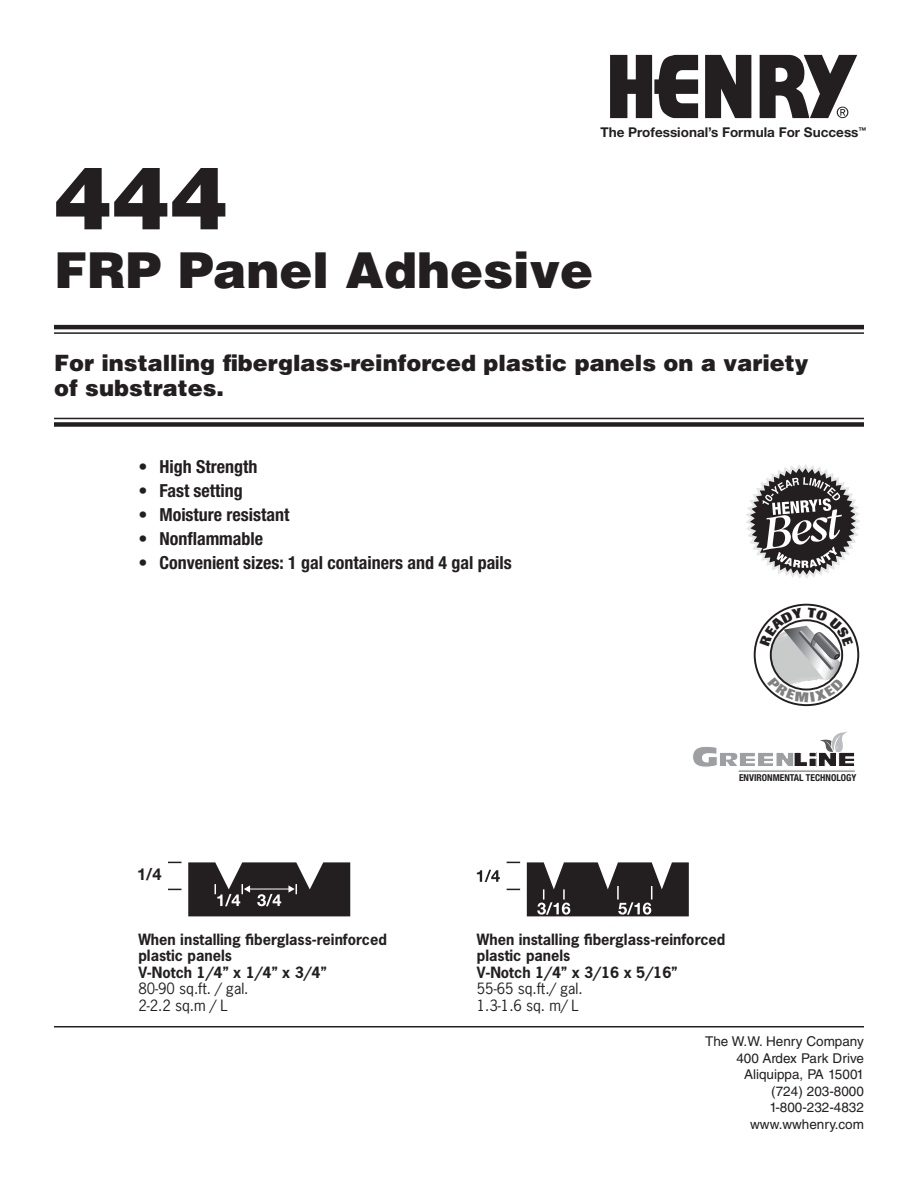
<style>
.page{position:relative;width:918px;height:1188px;background:#fff}
.page>*{position:absolute;margin:0;border:0;box-sizing:border-box;transform-origin:0 0}
.t1{font:900 87px "Helvetica LT Std";color:#231f20}
.t2{font:900 49.5px "Helvetica LT Std";color:#231f20}
.t3{font:900 22.5px/25.5px "Helvetica LT Std";color:#231f20}
.t4{font:700 condensed 18px "Helvetica Neue LT Std";color:#231f20}
.t5{font:700 16.5px "Helvetica Neue";color:#231f20}
.t6{font:700 14.7px/16.5px "News Gothic Std";color:#231f20}
.t7{font:14.7px "News Gothic Std";color:#231f20}
.t8{font:13.5px "Helvetica LT Std";color:#231f20}
.t9{font:700 13.5px "Helvetica Neue LT Std";color:#231f20}
.t10{font:700 condensed 9.6px "Helvetica Neue";color:#231f20}
</style>
<div class="page">
<svg style="left:610px;top:55px;width:88px;height:63px"></svg>
<svg style="left:705px;top:55px;width:46px;height:63px"></svg>
<svg style="left:760px;top:55px;width:97px;height:63px"></svg>
<hr style="left:54px;top:325px;width:810px;height:4px;background:#231f20">
<hr style="left:54px;top:332px;width:810px;height:2px;background:#231f20">
<hr style="left:54px;top:418px;width:810px;height:1px;background:#231f20">
<div style="left:54px;top:422px;width:810px;height:5px;background:#231f20"></div>
<hr style="left:54px;top:1026px;width:810px;height:2px;background:#231f20">
<svg style="left:746px;top:464px;width:114px;height:115px"></svg>
<svg style="left:693px;top:731px;width:162px;height:41px"></svg>
<svg style="left:477px;top:870px;width:23px;height:12px"></svg>
<svg style="left:507px;top:862px;width:13px;height:1px"></svg>
<svg style="left:507px;top:889px;width:13px;height:1px"></svg>
<svg style="left:527px;top:862px;width:162px;height:54px"></svg>
<svg style="left:168px;top:862px;width:14px;height:1px"></svg>
<svg style="left:168px;top:889px;width:14px;height:1px"></svg>
<svg style="left:188px;top:862px;width:162px;height:54px"></svg>
<svg style="left:755px;top:605px;width:103px;height:100px"></svg>
<div style="left:754px;top:604px;width:105px;height:102px;border:2px solid #231f20;border-radius:50%"></div>
<svg style="left:760px;top:608px;width:93px;height:94px"></svg>
<p class="t9" style="left:601px;top:124px;width:267px">The Professional’s Formula For Success<sup>™</sup></p>
<p class="t1" style="left:54px;top:141px;width:176px">444</p>
<p class="t2" style="left:54px;top:238px;width:541px">FRP Panel Adhesive</p>
<p class="t3" style="left:54px;top:349px;width:756px">For installing fiberglass-reinforced plastic panels on a variety of substrates.</p>
<p class="t4" style="left:138px;top:456px;width:120px">• High Strength</p>
<p class="t4" style="left:138px;top:480px;width:106px">• Fast setting</p>
<p class="t4" style="left:138px;top:504px;width:153px">• Moisture resistant</p>
<p class="t4" style="left:138px;top:528px;width:126px">• Nonflammable</p>
<p class="t4" style="left:138px;top:552px;width:375px">• Convenient sizes: 1 gal containers and 4 gal pails</p>
<p class="t5" style="left:137px;top:864px;width:26px">1/4</p>
<p class="t6" style="left:138px;top:931px;width:250px">When installing fiberglass-reinforced plastic panels</p>
<p class="t6" style="left:138px;top:964px;width:190px">V-Notch 1/4” x 1/4” x 3/4”</p>
<p class="t7" style="left:138px;top:979px;width:112px">80-90 sq.ft. / gal.</p>
<p class="t7" style="left:138px;top:996px;width:91px">2-2.2 sq.m / L</p>
<p class="t10" style="left:739px;top:772px;width:119px">ENVIRONMENTAL TECHNOLOGY</p>
<p class="t6" style="left:477px;top:931px;width:250px">When installing fiberglass-reinforced plastic panels</p>
<p class="t6" style="left:477px;top:964px;width:202px">V-Notch 1/4” x 3/16 x 5/16”</p>
<p class="t7" style="left:477px;top:979px;width:107px">55-65 sq.ft./ gal.</p>
<p class="t7" style="left:477px;top:996px;width:104px">1.3-1.6 sq. m/ L</p>
<p class="t8" style="left:705px;top:1034px;width:160px">The W.W. Henry Company</p>
<p class="t8" style="left:736px;top:1050px;width:129px">400 Ardex Park Drive</p>
<p class="t8" style="left:744px;top:1067px;width:121px">Aliquippa, PA 15001</p>
<p class="t8" style="left:771px;top:1083px;width:94px">(724) 203-8000</p>
<p class="t8" style="left:770px;top:1100px;width:96px">1-800-232-4832</p>
<p class="t8" style="left:750px;top:1116px;width:115px">www.wwhenry.com</p>
</div>
